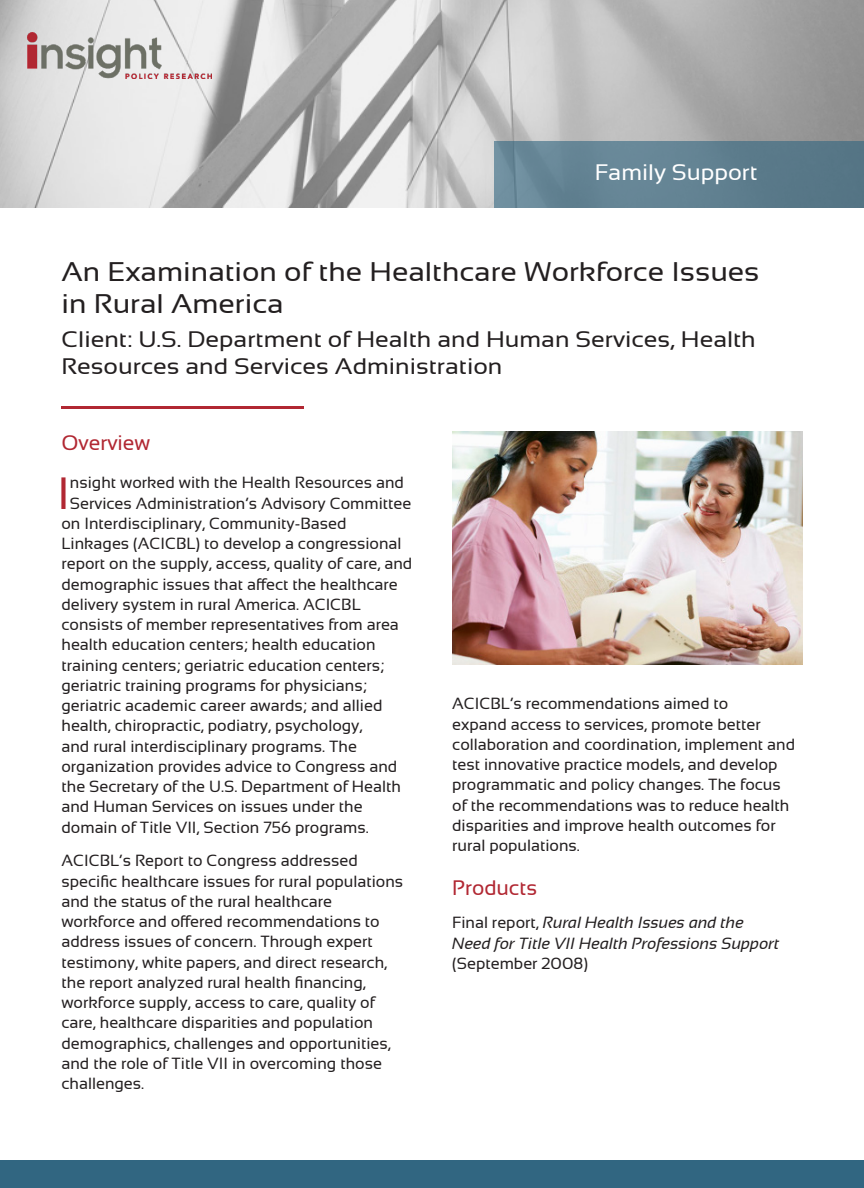
<style>
.page{position:relative;width:864px;height:1188px;background:#fff}
.page>*{position:absolute;margin:0;border:0;box-sizing:border-box;transform-origin:0 0}
.t1{font:45.15px "Sansation";color:#b12732}
.t2{font:27px/32.4px "Sansation";color:#231f20;scale:1.1 1}
.t3{font:22.5px/27px "Sansation";color:#231f20;scale:1.1 1}
.t4{font:22.5px "Sansation";color:#fff;scale:1.05 1}
.t5{font:21px "Sansation";color:#b12732}
.t6{font:16.2px/20.2px "Sansation";color:#231f20}
.t7{font:italic 16.2px/20.2px "Sansation";color:#231f20}
.s1{font-style:normal}
</style>
<div class="page">
<div style="left:0;top:1161px;width:864px;height:27px;background:#316681"></div>
<img style="left:0;top:0;width:864px;height:207px">
<div style="left:495px;top:141px;width:369px;height:66px;background:linear-gradient(to right,#6d8d9d,#557585)"></div>
<hr style="left:62px;top:407px;width:242px;height:2px;background:#b12732">
<img style="left:27px;top:32px;width:184px;height:46px">
<img style="left:452px;top:431px;width:350px;height:233px">
<h3 class="t4" style="left:595px;top:160px;width:156px">Family Support</h3>
<h2 class="t2" style="left:62px;top:255px;width:636px">An Examination of the Healthcare Workforce Issues in Rural America</h2>
<h3 class="t3" style="left:62px;top:326px;width:633px">Client: U.S. Department of Health and Human Services, Health<br>Resources and Services Administration</h3>
<p class="t5" style="left:62px;top:431px;width:90px">Overview</p>
<h1 class="t1" style="left:57px;top:468px;width:14px">I</h1>
<p class="t6" style="left:70px;top:473px;width:335px">nsight worked with the Health Resources and</p>
<p class="t6" style="left:70px;top:493px;width:343px">Services Administration’s Advisory Committee</p>
<p class="t6" style="left:61px;top:513px;width:287px">on Interdisciplinary, Community-Based</p>
<p class="t6" style="left:61px;top:533px;width:342px">Linkages (ACICBL) to develop a congressional</p>
<p class="t6" style="left:61px;top:554px;width:352px">report on the supply, access, quality of care, and</p>
<p class="t6" style="left:61px;top:574px;width:338px">demographic issues that affect the healthcare</p>
<p class="t6" style="left:61px;top:594px;width:301px">delivery system in rural America. ACICBL</p>
<p class="t6" style="left:61px;top:614px;width:339px">consists of member representatives from area</p>
<p class="t6" style="left:61px;top:635px;width:316px">health education centers; health education</p>
<p class="t6" style="left:61px;top:655px;width:324px">training centers; geriatric education centers;</p>
<p class="t6" style="left:61px;top:675px;width:307px">geriatric training programs for physicians;</p>
<p class="t6" style="left:61px;top:695px;width:322px">geriatric academic career awards; and allied</p>
<p class="t6" style="left:61px;top:716px;width:303px">health, chiropractic, podiatry, psychology,</p>
<p class="t6" style="left:61px;top:736px;width:297px">and rural interdisciplinary programs. The</p>
<p class="t6" style="left:61px;top:756px;width:337px">organization provides advice to Congress and</p>
<p class="t6" style="left:61px;top:776px;width:341px">the Secretary of the U.S. Department of Health</p>
<p class="t6" style="left:61px;top:797px;width:303px">and Human Services on issues under the</p>
<p class="t6" style="left:61px;top:817px;width:309px">domain of Title VII, Section 756 programs.</p>
<p class="t6" style="left:61px;top:851px;width:343px">ACICBL’s Report to Congress addressed specific healthcare issues for rural populations and the status of the rural healthcare workforce and offered recommendations to address issues of concern. Through expert testimony, white papers, and direct research, the report analyzed rural health financing, workforce supply, access to care, quality of care, healthcare disparities and population demographics, challenges and opportunities, and the role of Title VII in overcoming those challenges.</p>
<p class="t6" style="left:452px;top:694px;width:344px">ACICBL’s recommendations aimed to<br>expand access to services, promote better collaboration and coordination, implement and test innovative practice models, and develop programmatic and policy changes. The focus of the recommendations was to reduce health disparities and improve health outcomes for rural populations.</p>
<p class="t5" style="left:452px;top:876px;width:86px">Products</p>
<p class="t7" style="left:452px;top:913px;width:329px"><span class="s1">Final report,</span> Rural Health Issues and the<br>Need for Title VII Health Professions Support</p>
<p class="t6" style="left:452px;top:953px;width:137px">(September 2008)</p>
</div>
